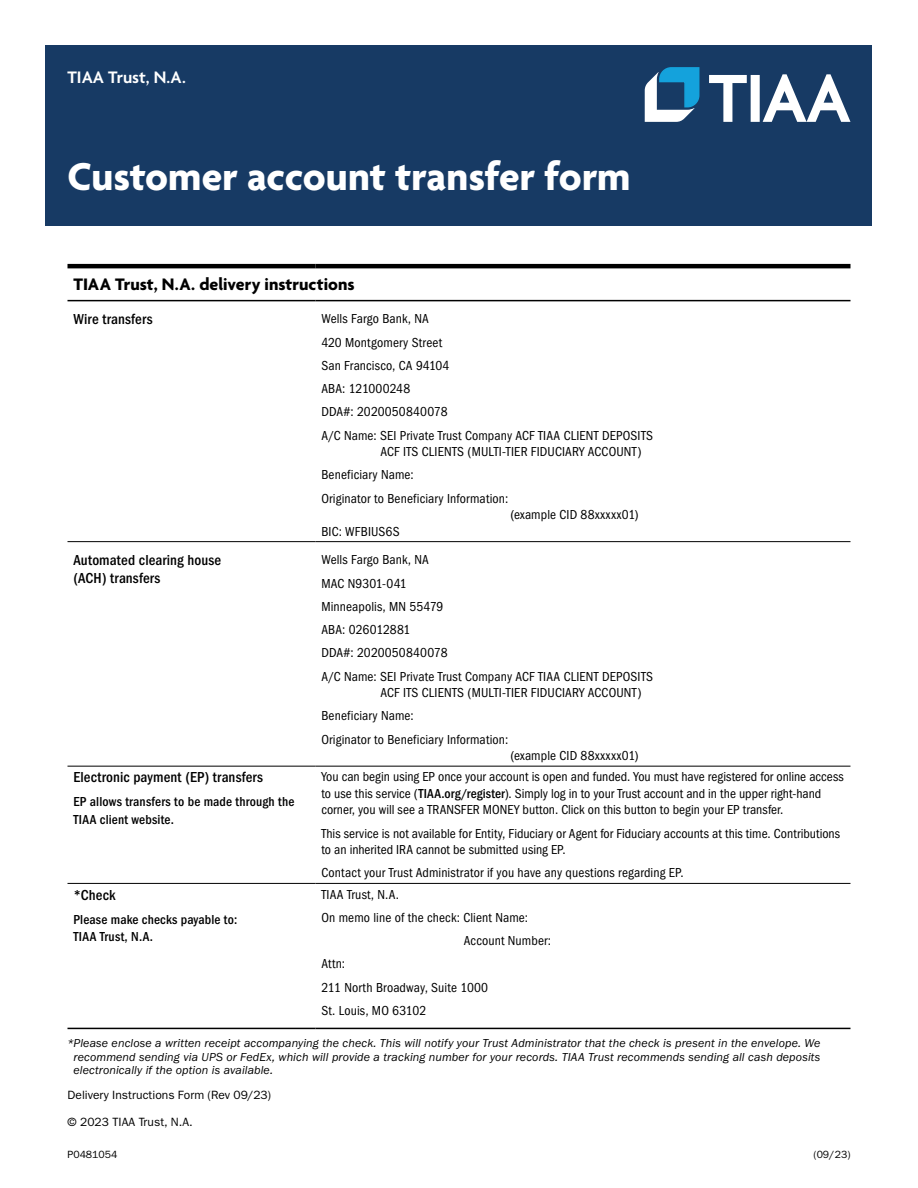
<style>
.page{position:relative;width:918px;height:1188px;background:#fff}
.page>*{position:absolute;margin:0;border:0;box-sizing:border-box;transform-origin:0 0}
._4B_Headline_Page_Ti{font:700 42px "Agenda";color:#fff}
._6A_Body_Subhead__AB{font:700 18px "Agenda";color:#000}
._4A_Body_Subhead__A{font:600 18px "Agenda";color:#fff}
._7A_Body_Text__FG_10{font:500 condensed 15px/18px "ITC Franklin Gothic Std";letter-spacing:.01em;color:#000}
._7A_Body_Text__FG_10-2{font:condensed 13.5px/16.5px "ITC Franklin Gothic Std";letter-spacing:.01em;color:#000}
._7A_Body_Text__FG_10-3{font:500 condensed 13.5px/17.2px "ITC Franklin Gothic Std";letter-spacing:.015em;color:#000}
._16A_Legal__FG_8_9{font:italic 12px/13.5px "ITC Franklin Gothic Std";letter-spacing:.01em;color:#000;text-align:justify}
._16A_Legal__FG_8_9-2{font:12px "ITC Franklin Gothic Std";letter-spacing:.005em;color:#000}
._9B_Legal__FG_8_10{font:12px "ITC Franklin Gothic Std";color:#000}
._11A_Code_Number__FG{font:10.5px "ITC Franklin Gothic Std";color:#000}
.s1{font-weight:500}
</style>
<div class="page">
<hr style="left:68px;top:264px;width:247px;height:4px;background:#000">
<hr style="left:315px;top:264px;width:536px;height:4px;background:#000">
<hr style="left:68px;top:300px;width:247px;height:1px;background:#000">
<hr style="left:315px;top:300px;width:536px;height:1px;background:#000">
<hr style="left:68px;top:766px;width:247px;height:1px;background:#000">
<hr style="left:315px;top:766px;width:536px;height:1px;background:#000">
<hr style="left:68px;top:883px;width:247px;height:1px;background:#000">
<hr style="left:315px;top:883px;width:536px;height:1px;background:#000">
<hr style="left:68px;top:1028px;width:247px;height:1px;background:#000">
<hr style="left:315px;top:1028px;width:536px;height:1px;background:#000">
<hr style="left:68px;top:541px;width:247px;height:1px;background:#000">
<hr style="left:315px;top:541px;width:536px;height:1px;background:#000">
<div style="left:46px;top:45px;width:826px;height:181px;background:#173a64"></div>
<svg style="left:709px;top:74px;width:141px;height:48px"></svg>
<svg style="left:645px;top:67px;width:55px;height:55px"></svg>
<p class="_4A_Body_Subhead__A" style="left:68px;top:68px;width:120px">TIAA Trust, N.A.</p>
<p class="_4B_Headline_Page_Ti" style="left:68px;top:154px;width:565px">Customer account transfer form</p>
<p class="_6A_Body_Subhead__AB" style="left:74px;top:274px;width:283px">TIAA Trust, N.A. delivery instructions</p>
<p class="_7A_Body_Text__FG_10" style="left:74px;top:311px;width:81px">Wire transfers</p>
<p class="_7A_Body_Text__FG_10-2" style="left:321px;top:311px;width:109px">Wells Fargo Bank, NA</p>
<p class="_7A_Body_Text__FG_10-2" style="left:321px;top:334px;width:122px">420 Montgomery Street</p>
<p class="_7A_Body_Text__FG_10-2" style="left:321px;top:357px;width:130px">San Francisco, CA 94104</p>
<p class="_7A_Body_Text__FG_10-2" style="left:321px;top:381px;width:90px">ABA: 121000248</p>
<p class="_7A_Body_Text__FG_10-2" style="left:321px;top:404px;width:128px">DDA#: 2020050840078</p>
<p class="_7A_Body_Text__FG_10-2" style="left:380px;top:427px;width:274px;text-indent:-59px">A/C Name: SEI Private Trust Company ACF TIAA CLIENT DEPOSITS<br>ACF ITS CLIENTS (MULTI-TIER FIDUCIARY ACCOUNT)</p>
<p class="_7A_Body_Text__FG_10-2" style="left:321px;top:467px;width:94px">Beneficiary Name:</p>
<p class="_7A_Body_Text__FG_10-2" style="left:321px;top:490px;width:188px">Originator to Beneficiary Information:</p>
<p class="_7A_Body_Text__FG_10-2" style="left:510px;top:507px;width:130px">(example CID 88xxxxx01)</p>
<p class="_7A_Body_Text__FG_10-2" style="left:321px;top:523px;width:80px">BIC: WFBIUS6S</p>
<p class="_7A_Body_Text__FG_10" style="left:74px;top:552px;width:149px">Automated clearing house (ACH) transfers</p>
<p class="_7A_Body_Text__FG_10-2" style="left:321px;top:552px;width:109px">Wells Fargo Bank, NA</p>
<p class="_7A_Body_Text__FG_10-2" style="left:321px;top:575px;width:87px">MAC N9301-041</p>
<p class="_7A_Body_Text__FG_10-2" style="left:321px;top:598px;width:124px">Minneapolis, MN 55479</p>
<p class="_7A_Body_Text__FG_10-2" style="left:321px;top:622px;width:91px">ABA: 026012881</p>
<p class="_7A_Body_Text__FG_10-2" style="left:321px;top:645px;width:128px">DDA#: 2020050840078</p>
<p class="_7A_Body_Text__FG_10-2" style="left:380px;top:668px;width:274px;text-indent:-59px">A/C Name: SEI Private Trust Company ACF TIAA CLIENT DEPOSITS<br>ACF ITS CLIENTS (MULTI-TIER FIDUCIARY ACCOUNT)</p>
<p class="_7A_Body_Text__FG_10-2" style="left:321px;top:708px;width:94px">Beneficiary Name:</p>
<p class="_7A_Body_Text__FG_10-2" style="left:321px;top:731px;width:188px">Originator to Beneficiary Information:</p>
<p class="_7A_Body_Text__FG_10-2" style="left:510px;top:748px;width:130px">(example CID 88xxxxx01)</p>
<p class="_7A_Body_Text__FG_10" style="left:74px;top:769px;width:191px">Electronic payment (EP) transfers</p>
<p class="_7A_Body_Text__FG_10-3" style="left:74px;top:793px;width:222px">EP allows transfers to be made through the<br>TIAA client website.</p>
<p class="_7A_Body_Text__FG_10-2" style="left:321px;top:769px;width:524px">You can begin using EP once your account is open and funded. You must have registered for online access to use this service (<span class="s1">TIAA.org/register</span>). Simply log in to your Trust account and in the upper right-hand corner, you will see a TRANSFER MONEY button. Click on this button to begin your EP transfer.</p>
<p class="_7A_Body_Text__FG_10-2" style="left:321px;top:825px;width:520px">This service is not available for Entity, Fiduciary or Agent for Fiduciary accounts at this time. Contributions to an inherited IRA cannot be submitted using EP.</p>
<p class="_7A_Body_Text__FG_10-2" style="left:321px;top:865px;width:364px">Contact your Trust Administrator if you have any questions regarding EP.</p>
<p class="_7A_Body_Text__FG_10" style="left:74px;top:886px;width:44px">*Check</p>
<p class="_7A_Body_Text__FG_10-3" style="left:74px;top:911px;width:165px">Please make checks payable to:<br>TIAA Trust, N.A.</p>
<p class="_7A_Body_Text__FG_10-2" style="left:321px;top:886px;width:79px">TIAA Trust, N.A.</p>
<p class="_7A_Body_Text__FG_10-2" style="left:321px;top:909px;width:208px">On memo line of the check: Client Name:</p>
<p class="_7A_Body_Text__FG_10-2" style="left:464px;top:933px;width:89px">Account Number:</p>
<p class="_7A_Body_Text__FG_10-2" style="left:321px;top:956px;width:25px">Attn:</p>
<p class="_7A_Body_Text__FG_10-2" style="left:321px;top:979px;width:168px">211 North Broadway, Suite 1000</p>
<p class="_7A_Body_Text__FG_10-2" style="left:321px;top:1002px;width:106px">St. Louis, MO 63102</p>
<p class="_16A_Legal__FG_8_9" style="left:74px;top:1037px;width:748px;text-indent:-6px">*Please enclose a written receipt accompanying the check. This will notify your Trust Administrator that the check is present in the envelope. We recommend sending via UPS or FedEx, which will provide a tracking number for your records. TIAA Trust recommends sending all cash deposits electronically if the option is available.</p>
<p class="_16A_Legal__FG_8_9-2" style="left:68px;top:1088px;width:205px">Delivery Instructions Form (Rev 09/23)</p>
<p class="_9B_Legal__FG_8_10" style="left:68px;top:1115px;width:127px">© 2023 TIAA Trust, N.A.</p>
<p class="_11A_Code_Number__FG" style="left:68px;top:1148px;width:51px">P0481054</p>
<p class="_11A_Code_Number__FG" style="left:814px;top:1148px;width:38px">(09/23)</p>
</div>
